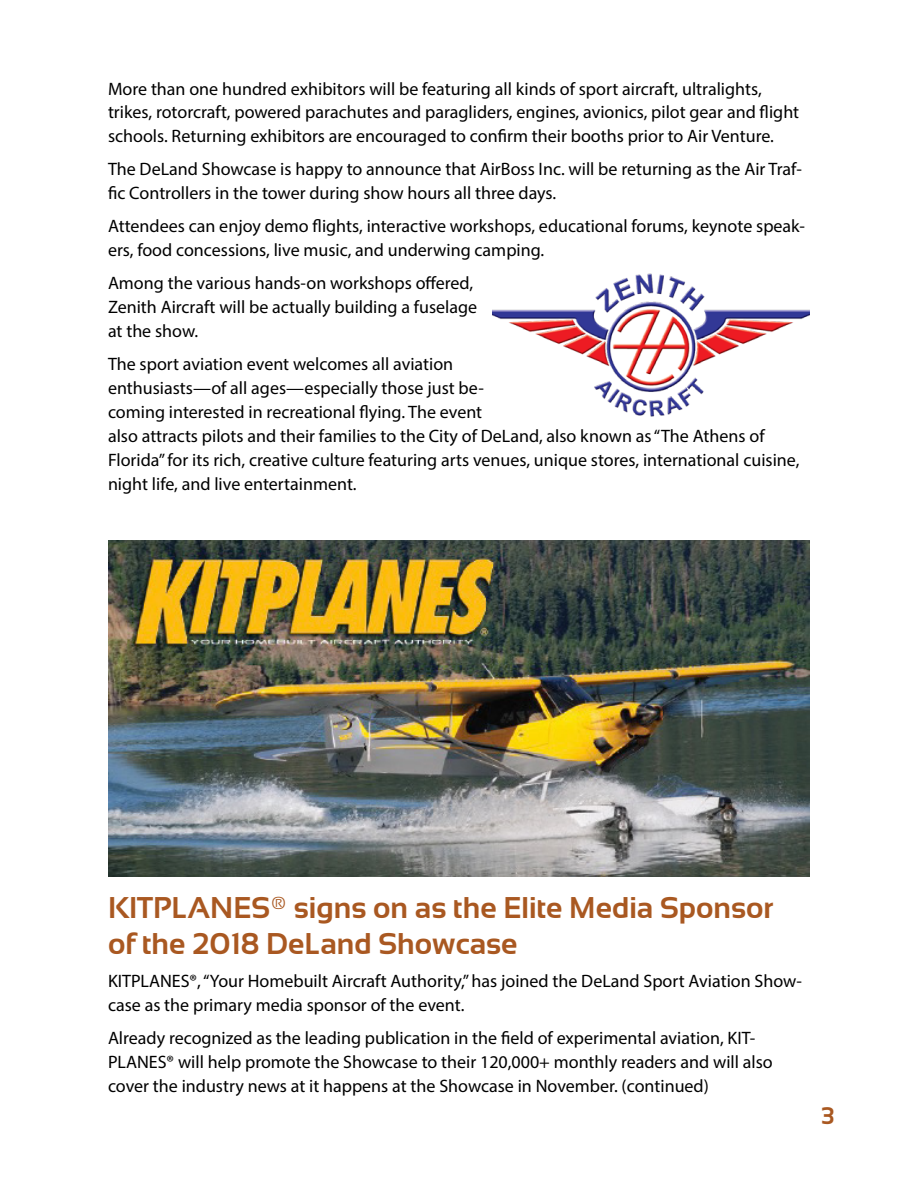
<style>
.page{position:relative;width:918px;height:1188px;background:#fff}
.page>*{position:absolute;margin:0;border:0;box-sizing:border-box;transform-origin:0 0}
.t1{font:700 30px/36px "Sansation";color:#a95821}
.t2{font:700 24px "Sansation";color:#a95821}
.t3{font:18px/24px "Myriad Pro";color:#000}
</style>
<div class="page">
<img style="left:493px;top:274px;width:317px;height:143px">
<img style="left:108px;top:540px;width:702px;height:337px">
<p class="t3" style="left:108px;top:76px;width:693px">More than one hundred exhibitors will be featuring all kinds of sport aircraft, ultralights, trikes, rotorcraft, powered parachutes and paragliders, engines, avionics, pilot gear and flight schools. Returning exhibitors are encouraged to confirm their booths prior to Air Venture.</p>
<p class="t3" style="left:108px;top:157px;width:695px">The DeLand Showcase is happy to announce that AirBoss Inc. will be returning as the Air Traf&shy;fic Controllers in the tower during show hours all three days.</p>
<p class="t3" style="left:108px;top:214px;width:699px">Attendees can enjoy demo flights, interactive workshops, educational forums, keynote speak&shy;ers, food concessions, live music, and underwing camping.</p>
<p class="t3" style="left:108px;top:271px;width:371px">Among the various hands-on workshops offered,<br>Zenith Aircraft will be actually building a fuselage at the show.</p>
<p class="t3" style="left:108px;top:352px;width:693px">The sport aviation event welcomes all aviation<br>enthusiasts—of all ages—especially those just be-<br>coming interested in recreational flying. The event<br>also attracts pilots and their families to the City of DeLand, also known as “The Athens of Florida” for its rich, creative culture featuring arts venues, unique stores, international cuisine, night life, and live entertainment.</p>
<h1 class="t1" style="left:108px;top:890px;width:667px">KITPLANES® signs on as the Elite Media Sponsor of the 2018 DeLand Showcase</h1>
<p class="t3" style="left:108px;top:969px;width:695px">KITPLANES®, “Your Homebuilt Aircraft Authority,” has joined the DeLand Sport Aviation Show&shy;case as the primary media sponsor of the event.</p>
<p class="t3" style="left:108px;top:1026px;width:666px">Already recognized as the leading publication in the field of experimental aviation, KIT-<br>PLANES® will help promote the Showcase to their 120,000+ monthly readers and will also cover the industry news at it happens at the Showcase in November. (continued)</p>
<h2 class="t2" style="left:821px;top:1103px;width:15px">3</h2>
</div>
